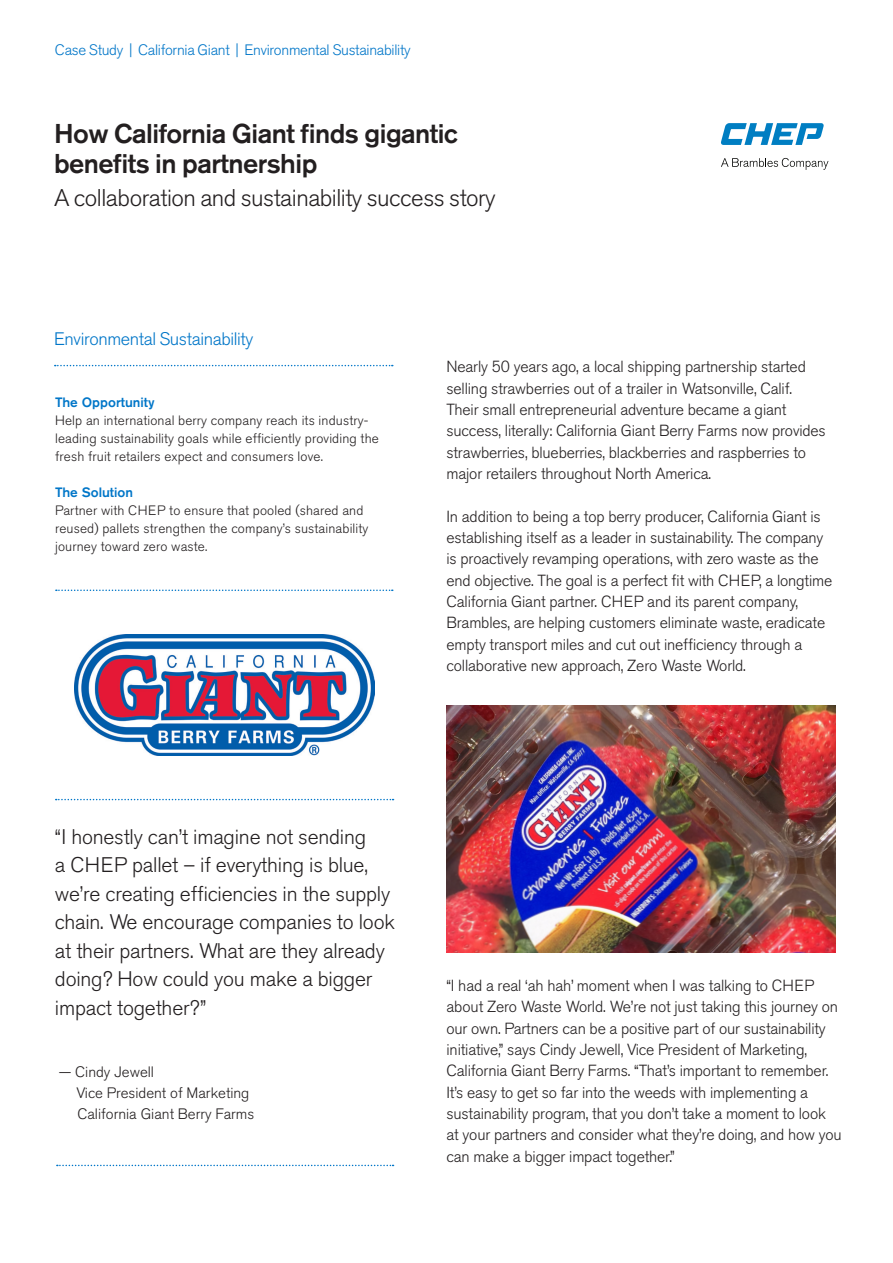
<style>
.page{position:relative;width:893px;height:1263px;background:#fff}
.page>*{position:absolute;margin:0;border:0;box-sizing:border-box;transform-origin:0 0}
._20_21_Medium_Header{font:500 27px/30px "Akzidenz Grotesk Pro";letter-spacing:-.02em;color:#231f20}
._20_21_Medium_Header-2{font:300 24px "Akzidenz Grotesk Pro";letter-spacing:-.02em;color:#231f20}
.t1{font:300 21px/28.5px "Akzidenz Grotesk Pro";letter-spacing:-.01em;color:#231f20}
._20_21_Medium_Header-3{font:300 18px "Akzidenz Grotesk Pro";letter-spacing:-.02em;color:#0076c8}
.t2{font:300 16.05px/21.3px "Akzidenz Grotesk Pro";letter-spacing:-.01em;color:#231f20}
.t3{font:300 15px "Akzidenz Grotesk Pro";color:#231f20}
._20_21_Medium_Header-4{font:300 15px "Akzidenz Grotesk Pro";letter-spacing:-.02em;color:#0076c8}
.t4{font:300 13.5px/18px "Akzidenz Grotesk Pro";letter-spacing:.01em;color:#231f20}
.t5{font:500 13.5px "Akzidenz Grotesk Pro";color:#0076c8}
</style>
<div class="page">
<svg style="left:55px;top:365px;width:338px;height:1px"></svg>
<svg style="left:56px;top:589px;width:337px;height:2px"></svg>
<svg style="left:56px;top:799px;width:338px;height:1px"></svg>
<svg style="left:57px;top:1165px;width:337px;height:1px"></svg>
<img style="left:446px;top:705px;width:389px;height:247px">
<svg style="left:721px;top:158px;width:107px;height:12px"></svg>
<svg style="left:721px;top:123px;width:103px;height:22px"></svg>
<img style="left:75px;top:634px;width:300px;height:121px">
<p class="_20_21_Medium_Header-4" style="left:55px;top:40px;width:357px">Case Study | California Giant | Environmental Sustainability</p>
<p class="_20_21_Medium_Header" style="left:54px;top:118px;width:405px">How California Giant finds gigantic benefits in partnership</p>
<p class="_20_21_Medium_Header-2" style="left:54px;top:182px;width:443px">A collaboration and sustainability success story</p>
<p class="_20_21_Medium_Header-3" style="left:54px;top:327px;width:201px">Environmental Sustainability</p>
<p class="t5" style="left:55px;top:393px;width:101px">The Opportunity</p>
<p class="t4" style="left:55px;top:411px;width:325px">Help an international berry company reach its industry&shy;leading sustainability goals while efficiently providing the fresh fruit retailers expect and consumers love.</p>
<p class="t5" style="left:55px;top:483px;width:79px">The Solution</p>
<p class="t4" style="left:55px;top:501px;width:315px">Partner with CHEP to ensure that pooled (shared and reused) pallets strengthen the company’s sustainability journey toward zero waste.</p>
<p class="t2" style="left:446px;top:356px;width:381px">Nearly 50 years ago, a local shipping partnership started selling strawberries out of a trailer in Watsonville, Calif.<br>Their small entrepreneurial adventure became a giant success, literally: California Giant Berry Farms now provides strawberries, blueberries, blackberries and raspberries to major retailers throughout North America.</p>
<p class="t2" style="left:446px;top:505px;width:387px">In addition to being a top berry producer, California Giant is establishing itself as a leader in sustainability. The company is proactively revamping operations, with zero waste as the end objective. The goal is a perfect fit with CHEP, a longtime California Giant partner. CHEP and its parent company, Brambles, are helping customers eliminate waste, eradicate empty transport miles and cut out inefficiency through a collaborative new approach, Zero Waste World.</p>
<p class="t1" style="left:55px;top:822px;width:341px">“I honestly can’t imagine not sending<br>a CHEP pallet – if everything is blue, we’re creating efficiencies in the supply chain. We encourage companies to look at their partners. What are they already doing? How could you make a bigger impact together?”</p>
<p class="t3" style="left:59px;top:1062px;width:97px">— Cindy Jewell</p>
<p class="t3" style="left:77px;top:1083px;width:174px">Vice President of Marketing</p>
<p class="t3" style="left:77px;top:1104px;width:178px">California Giant Berry Farms</p>
<p class="t2" style="left:446px;top:975px;width:397px">“I had a real ‘ah hah’ moment when I was talking to CHEP about Zero Waste World. We’re not just taking this journey on our own. Partners can be a positive part of our sustainability initiative,” says Cindy Jewell, Vice President of Marketing, California Giant Berry Farms. “That’s important to remember.<br>It’s easy to get so far into the weeds with implementing a sustainability program, that you don’t take a moment to look at your partners and consider what they’re doing, and how you can make a bigger impact together.”</p>
</div>
